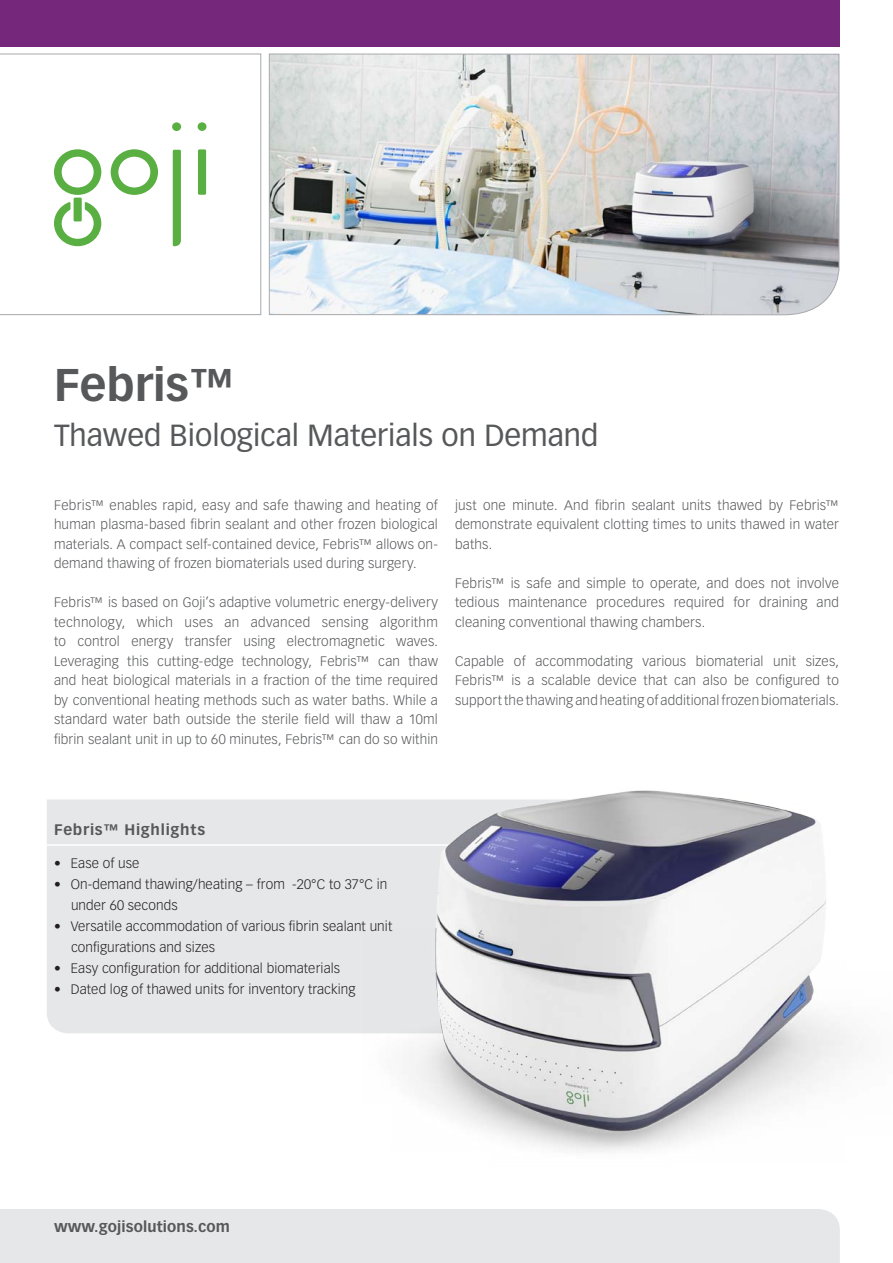
<style>
.page{position:relative;width:893px;height:1263px;background:#fff}
.page>*{position:absolute;margin:0;border:0;box-sizing:border-box;transform-origin:0 0}
.t1{font:700 45px "Vectora LH";color:#57585a}
.t2{font:30px "Vectora LH";color:#57585a}
.t3{font:700 15px "Vectora LH";letter-spacing:.01em;color:#57585a}
.t4{font:700 15px "Vectora LH";letter-spacing:.05em;color:#57585a}
.t5{font:300 13.5px/19.5px "Vectora LH";letter-spacing:.015em;color:#57585a;text-align:justify}
.t6{font:300 13.5px/21px "Vectora LH";letter-spacing:.01em;color:#231f20}
</style>
<div class="page">
<div style="left:47px;top:799px;width:270px;height:234px;background:#e6e7e9"></div>
<hr style="left:47px;top:844px;width:440px;height:2px;background:#fff">
<div style="left:0;top:1209px;width:840px;height:54px;background:#e6e7e9"></div>
<svg style="left:0;top:54px;width:261px;height:261px"></svg>
<svg style="left:173px;top:150px;width:8px;height:96px"></svg>
<div style="left:198px;top:122px;width:8px;height:9px;background:#59af41;border-radius:50%"></div>
<svg style="left:111px;top:149px;width:47px;height:46px"></svg>
<svg style="left:54px;top:149px;width:47px;height:46px"></svg>
<div style="left:198px;top:149px;width:8px;height:46px;background:#59af41"></div>
<div style="left:74px;top:198px;width:8px;height:23px;background:#59af41"></div>
<svg style="left:54px;top:202px;width:47px;height:44px"></svg>
<div style="left:172px;top:122px;width:9px;height:9px;background:#59af41;border-radius:50%"></div>
<img style="left:269px;top:54px;width:570px;height:261px">
<img style="left:317px;top:790px;width:536px;height:362px">
<div style="left:0;top:0;width:839px;height:47px;background:#74277b"></div>
<h1 class="t1" style="left:54px;top:358px;width:181px">Febris™</h1>
<h2 class="t2" style="left:54px;top:418px;width:546px">Thawed Biological Materials on Demand</h2>
<p class="t5" style="left:54px;top:495px;width:385px">Febris™ enables rapid, easy and safe thawing and heating of human plasma-based fibrin sealant and other frozen biological materials. A compact self-contained device, Febris™ allows on&shy;demand thawing of frozen biomaterials used during surgery.</p>
<p class="t5" style="left:54px;top:593px;width:385px">Febris™ is based on Goji’s adaptive volumetric energy-delivery technology, which uses an advanced sensing algorithm to control energy transfer using electromagnetic waves.<br>Leveraging this cutting-edge technology, Febris™ can thaw and heat biological materials in a fraction of the time required by conventional heating methods such as water baths. While a standard water bath outside the sterile field will thaw a 10ml fibrin sealant unit in up to 60 minutes, Febris™ can do so within</p>
<p class="t5" style="left:455px;top:495px;width:385px">just one minute. And fibrin sealant units thawed by Febris™ demonstrate equivalent clotting times to units thawed in water baths.</p>
<p class="t5" style="left:455px;top:573px;width:385px">Febris™ is safe and simple to operate, and does not involve tedious maintenance procedures required for draining and cleaning conventional thawing chambers.</p>
<p class="t5" style="left:455px;top:651px;width:385px">Capable of accommodating various biomaterial unit sizes, Febris™ is a scalable device that can also be configured to support the thawing and heating of additional frozen biomaterials.</p>
<p class="t4" style="left:54px;top:820px;width:153px">Febris™ Highlights</p>
<p class="t6" style="left:54px;top:853px;width:87px">• Ease of use</p>
<p class="t6" style="left:71px;top:874px;width:318px;text-indent:-17px">• On-demand thawing/heating – from -20°C to 37°C in under 60 seconds</p>
<p class="t6" style="left:71px;top:916px;width:323px;text-indent:-17px">• Versatile accommodation of various fibrin sealant unit configurations and sizes</p>
<p class="t6" style="left:54px;top:958px;width:288px">• Easy configuration for additional biomaterials</p>
<p class="t6" style="left:54px;top:979px;width:303px">• Dated log of thawed units for inventory tracking</p>
<p class="t3" style="left:54px;top:1217px;width:177px">www.gojisolutions.com</p>
</div>
